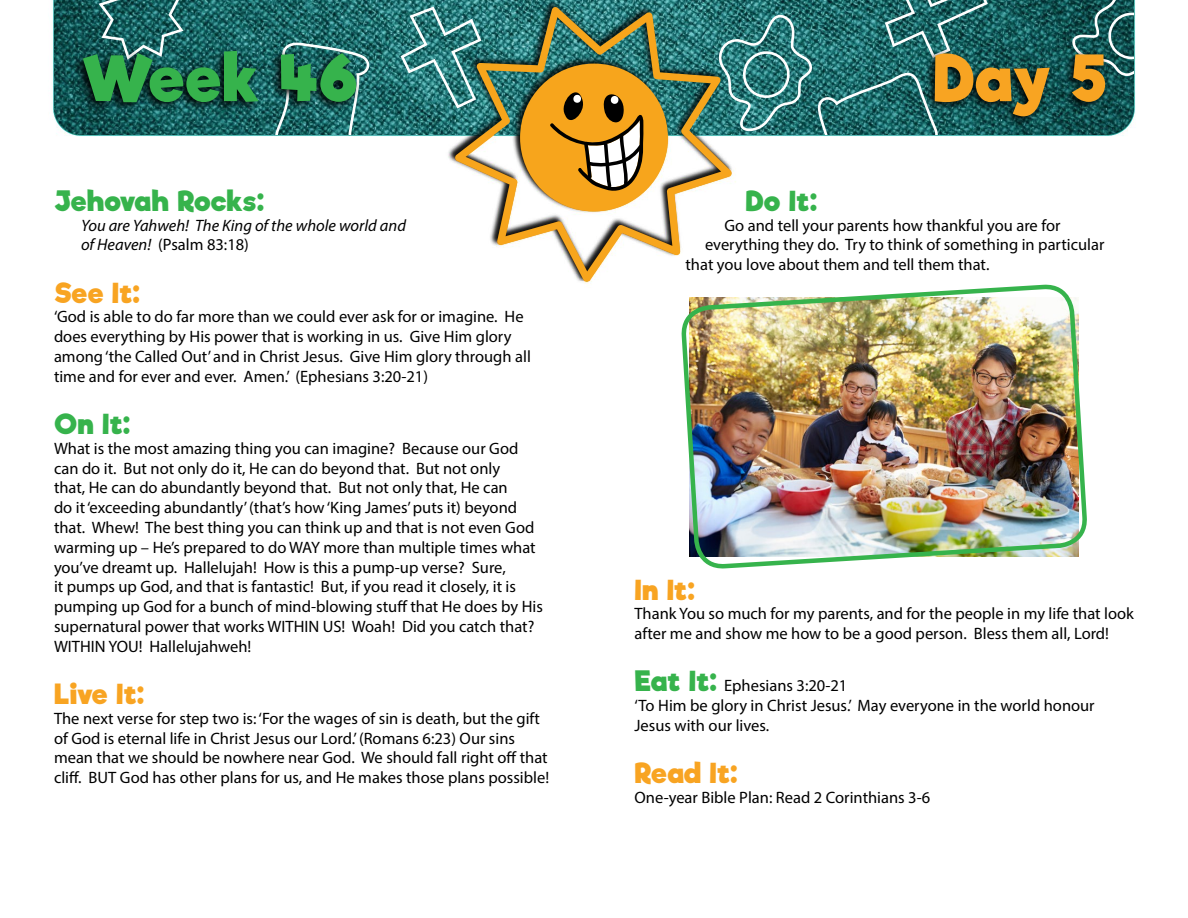
<style>
.page{position:relative;width:1188px;height:918px;background:#fff}
.page>*{position:absolute;margin:0;border:0;box-sizing:border-box;transform-origin:0 0}
.t1{font:700 61.5px "Riffic";letter-spacing:-.005em;color:#36b34c}
.t2{font:700 61.5px "Riffic";color:#f8a422}
.t3{font:700 27px "Riffic";letter-spacing:-.01em;color:#f8a422}
.t4{font:700 27px "Riffic";letter-spacing:-.015em;color:#36b34c}
.t5{font:16.5px/19.8px "Myriad Pro";color:#000}
.t6{font:italic 16.5px/19.8px "Myriad Pro";color:#000}
.s1{font-style:normal}
.s2{font-family:"Riffic";font-weight:700;font-size:27px;color:#36b34c}
</style>
<div class="page">
<img style="left:54px;top:0;width:1080px;height:135px">
<svg style="left:99px;top:0;width:85px;height:47px;background:#2e6f6e"></svg>
<svg style="left:275px;top:43px;width:95px;height:92px;background:#327777"></svg>
<svg style="left:401px;top:7px;width:44px;height:102px;background:#3f8686"></svg>
<svg style="left:735px;top:0;width:253px;height:135px;background:#317777"></svg>
<svg style="left:1072px;top:0;width:62px;height:76px;background:#2f6666"></svg>
<img style="left:445px;top:0;width:290px;height:163px">
<svg style="left:455px;top:7px;width:277px;height:274px"></svg>
<svg style="left:549px;top:79px;width:95px;height:114px;background:#c6923a"></svg>
<div style="left:72px;top:47px;width:288px;height:67px;background:#000;opacity:.95"></div>
<div style="left:923px;top:48px;width:187px;height:80px;background:#000;opacity:.95"></div>
<img style="left:682px;top:165px;width:404px;height:404px">
<p class="t1" style="left:81px;top:40px;width:278px">Week 46</p>
<p class="t2" style="left:933px;top:40px;width:176px">Day 5</p>
<p class="t4" style="left:54px;top:184px;width:212px">Jehovah Rocks:</p>
<p class="t6" style="left:81px;top:215px;width:327px">You are Yahweh! The King of the whole world and of Heaven! <span class="s1">(Psalm 83:18)</span></p>
<p class="t3" style="left:54px;top:276px;width:88px">See It:</p>
<p class="t5" style="left:54px;top:307px;width:478px">‘God is able to do far more than we could ever ask for or imagine. He does everything by His power that is working in us. Give Him glory among ‘the Called Out’ and in Christ Jesus. Give Him glory through all time and for ever and ever. Amen.’ (Ephesians 3:20-21)</p>
<p class="t4" style="left:54px;top:407px;width:78px">On It:</p>
<p class="t5" style="left:54px;top:438px;width:490px">What is the most amazing thing you can imagine? Because our God can do it. But not only do it, He can do beyond that. But not only<br>that, He can do abundantly beyond that. But not only that, He can<br>do it ‘exceeding abundantly’ (that’s how ‘King James’ puts it) beyond that. Whew! The best thing you can think up and that is not even God warming up – He’s prepared to do WAY more than multiple times what you’ve dreamt up. Hallelujah! How is this a pump-up verse? Sure,<br>it pumps up God, and that is fantastic! But, if you read it closely, it is pumping up God for a bunch of mind-blowing stuff that He does by His supernatural power that works WITHIN US! Woah! Did you catch that?<br>WITHIN YOU! Hallelujahweh!</p>
<p class="t3" style="left:54px;top:677px;width:92px">Live It:</p>
<p class="t5" style="left:54px;top:708px;width:497px">The next verse for step two is: ‘For the wages of sin is death, but the gift of God is eternal life in Christ Jesus our Lord.’ (Romans 6:23) Our sins mean that we should be nowhere near God. We should fall right off that cliff. BUT God has other plans for us, and He makes those plans possible!</p>
<p class="t4" style="left:746px;top:184px;width:73px">Do It:</p>
<p class="t5" style="left:724px;top:215px;width:337px">Go and tell your parents how thankful you are for</p>
<p class="t5" style="left:705px;top:235px;width:401px">everything they do. Try to think of something in particular</p>
<p class="t5" style="left:686px;top:254px;width:305px">that you love about them and tell them that.</p>
<p class="t3" style="left:634px;top:573px;width:62px">In It:</p>
<p class="t5" style="left:634px;top:604px;width:501px">Thank You so much for my parents, and for the people in my life that look after me and show me how to be a good person. Bless them all, Lord!</p>
<p class="t5" style="left:634px;top:676px;width:214px"><span class="s2">Eat It:</span> Ephesians 3:20-21</p>
<p class="t5" style="left:634px;top:695px;width:462px">‘To Him be glory in Christ Jesus.’ May everyone in the world honour<br>Jesus with our lives.</p>
<p class="t3" style="left:634px;top:756px;width:105px">Read It:</p>
<p class="t5" style="left:634px;top:787px;width:297px">One-year Bible Plan: Read 2 Corinthians 3-6</p>
</div>
